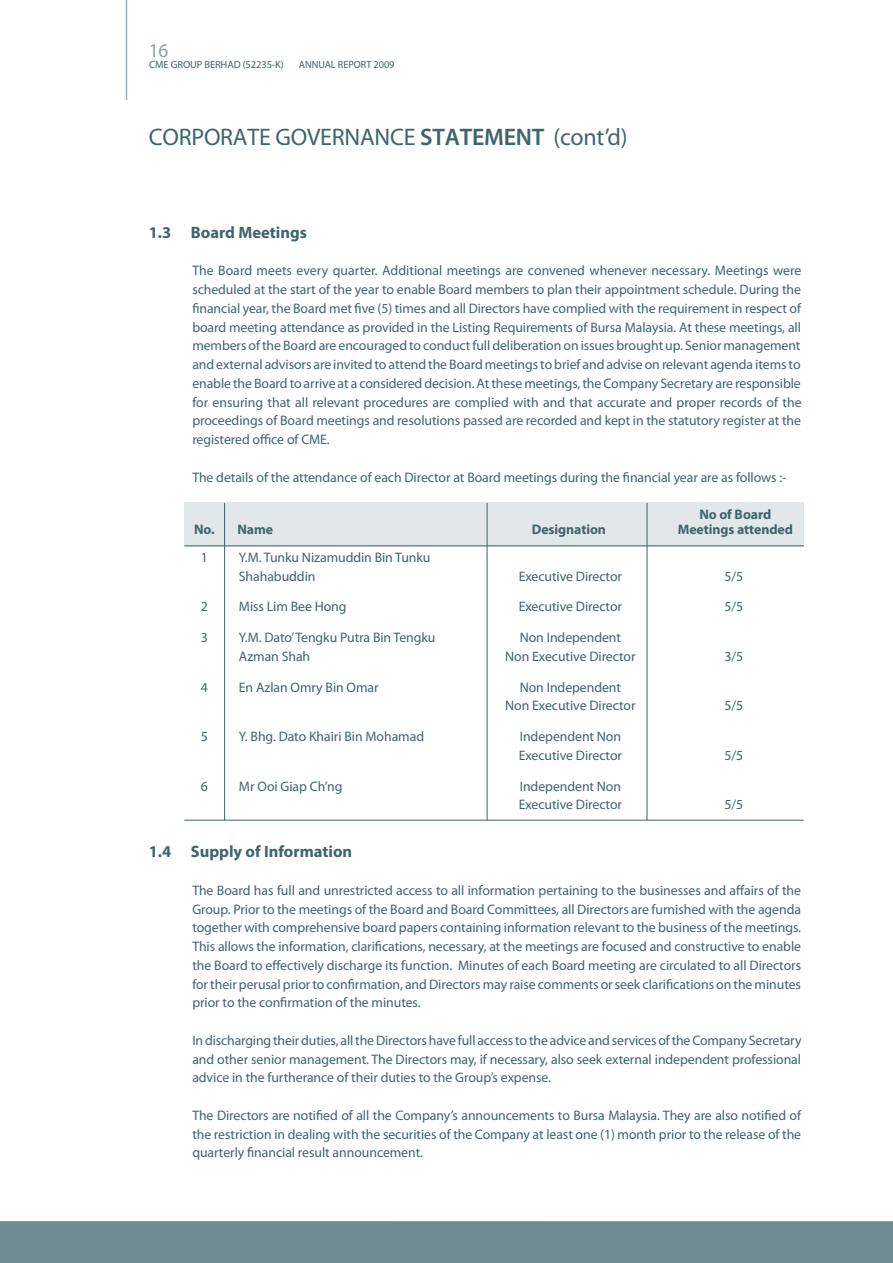
<style>
.page{position:relative;width:893px;height:1263px;background:#fff}
.page>*{position:absolute;margin:0;border:0;box-sizing:border-box;transform-origin:0 0}
.t1{font:24px "Myriad Pro";color:#3e646d}
.t2{font:600 24px "Myriad Pro";letter-spacing:-.01em;color:#3e646d}
.t3{font:19.5px "Myriad Pro";color:#8ba2a7}
.t4{font:700 16.5px "Myriad Pro";color:#3e646d}
.t5{font:13.8px/18.8px "Myriad Pro";letter-spacing:-.005em;color:#3e646d;text-align:justify}
.t6{font:700 13.8px "Myriad Pro";letter-spacing:-.005em;color:#3e646d}
.t7{font:10.5px "Myriad Pro";letter-spacing:-.01em;color:#3e646d}
.s1{font-weight:400}
</style>
<div class="page">
<div style="left:0;top:1221px;width:893px;height:42px;background:#6e8b91"></div>
<hr style="left:126px;top:0;width:1px;height:100px;background:#9eb1b6">
<div style="left:184px;top:502px;width:620px;height:44px;background:#e2e8e9"></div>
<hr style="left:184px;top:545px;width:620px;height:1px;background:#3e646d">
<hr style="left:184px;top:820px;width:620px;height:1px;background:#3e646d">
<hr style="left:487px;top:503px;width:1px;height:317px;background:#3e646d">
<hr style="left:647px;top:503px;width:1px;height:317px;background:#3e646d">
<hr style="left:224px;top:503px;width:1px;height:317px;background:#3e646d">
<h2 class="t3" style="left:149px;top:38px;width:21px">16</h2>
<p class="t7" style="left:149px;top:58px;width:136px">CME GROUP BERHAD (52235-K)</p>
<p class="t7" style="left:299px;top:58px;width:97px">ANNUAL REPORT 2009</p>
<h1 class="t1" style="left:149px;top:122px;width:29px">Corporate</h1>
<h1 class="t1" style="left:276px;top:122px;width:30px">Governance</h1>
<h1 class="t2" style="left:420px;top:122px;width:209px">STATEMENT <span class="s1">(cont’d)</span></h1>
<p class="t4" style="left:149px;top:221px;width:160px">1.3 Board Meetings</p>
<p class="t5" style="left:192px;top:261px;width:611px">The Board meets every quarter. Additional meetings are convened whenever necessary. Meetings were scheduled at the start of the year to enable Board members to plan their appointment schedule. During the financial year, the Board met five (5) times and all Directors have complied with the requirement in respect of board meeting attendance as provided in the Listing Requirements of Bursa Malaysia. At these meetings, all members of the Board are encouraged to conduct full deliberation on issues brought up. Senior management and external advisors are invited to attend the Board meetings to brief and advise on relevant agenda items to enable the Board to arrive at a considered decision. At these meetings, the Company Secretary are responsible for ensuring that all relevant procedures are complied with and that accurate and proper records of the proceedings of Board meetings and resolutions passed are recorded and kept in the statutory register at the registered office of CME.</p>
<p class="t5" style="left:192px;top:467px;width:596px">The details of the attendance of each Director at Board meetings during the financial year are as follows :-</p>
<p class="t6" style="left:699px;top:505px;width:74px">No of Board</p>
<p class="t6" style="left:194px;top:520px;width:80px">No. Name</p>
<p class="t6" style="left:532px;top:520px;width:76px">Designation</p>
<p class="t6" style="left:678px;top:520px;width:117px">Meetings attended</p>
<p class="t5" style="left:201px;top:548px;width:9px">1</p>
<p class="t5" style="left:239px;top:548px;width:193px">Y.M. Tunku Nizamuddin Bin Tunku<br>Shahabuddin</p>
<p class="t5" style="left:519px;top:566px;width:105px">Executive Director</p>
<p class="t5" style="left:724px;top:566px;width:20px">5/5</p>
<p class="t5" style="left:201px;top:597px;width:9px">2</p>
<p class="t5" style="left:239px;top:597px;width:109px">Miss Lim Bee Hong</p>
<p class="t5" style="left:519px;top:597px;width:105px">Executive Director</p>
<p class="t5" style="left:724px;top:597px;width:20px">5/5</p>
<p class="t5" style="left:201px;top:628px;width:9px">3</p>
<p class="t5" style="left:239px;top:628px;width:198px">Y.M. Dato’ Tengku Putra Bin Tengku</p>
<p class="t5" style="left:520px;top:628px;width:103px">Non Independent</p>
<p class="t5" style="left:239px;top:647px;width:73px">Azman Shah</p>
<p class="t5" style="left:505px;top:647px;width:132px">Non Executive Director</p>
<p class="t5" style="left:724px;top:647px;width:20px">3/5</p>
<p class="t5" style="left:201px;top:677px;width:9px">4</p>
<p class="t5" style="left:239px;top:677px;width:141px">En Azlan Omry Bin Omar</p>
<p class="t5" style="left:505px;top:677px;width:132px;text-align:center">Non Independent<br>Non Executive Director</p>
<p class="t5" style="left:724px;top:696px;width:20px">5/5</p>
<p class="t5" style="left:201px;top:727px;width:9px">5</p>
<p class="t5" style="left:239px;top:727px;width:187px">Y. Bhg. Dato Khairi Bin Mohamad</p>
<p class="t5" style="left:519px;top:727px;width:105px">Independent Non<br>Executive Director</p>
<p class="t5" style="left:201px;top:776px;width:9px">6</p>
<p class="t5" style="left:239px;top:776px;width:105px">Mr Ooi Giap Ch’ng</p>
<p class="t5" style="left:519px;top:776px;width:105px">Independent Non<br>Executive Director</p>
<p class="t5" style="left:724px;top:746px;width:20px">5/5</p>
<p class="t5" style="left:724px;top:795px;width:20px">5/5</p>
<p class="t4" style="left:149px;top:841px;width:205px">1.4 Supply of Information</p>
<p class="t5" style="left:192px;top:881px;width:610px">The Board has full and unrestricted access to all information pertaining to the businesses and affairs of the Group. Prior to the meetings of the Board and Board Committees, all Directors are furnished with the agenda together with comprehensive board papers containing information relevant to the business of the meetings.<br>This allows the information, clarifications, necessary, at the meetings are focused and constructive to enable the Board to effectively discharge its function. Minutes of each Board meeting are circulated to all Directors for their perusal prior to confirmation, and Directors may raise comments or seek clarifications on the minutes prior to the confirmation of the minutes.</p>
<p class="t5" style="left:192px;top:1031px;width:611px">In discharging their duties, all the Directors have full access to the advice and services of the Company Secretary and other senior management. The Directors may, if necessary, also seek external independent professional advice in the furtherance of their duties to the Group’s expense.</p>
<p class="t5" style="left:192px;top:1106px;width:611px">The Directors are notified of all the Company’s announcements to Bursa Malaysia. They are also notified of the restriction in dealing with the securities of the Company at least one (1) month prior to the release of the quarterly financial result announcement.</p>
</div>
